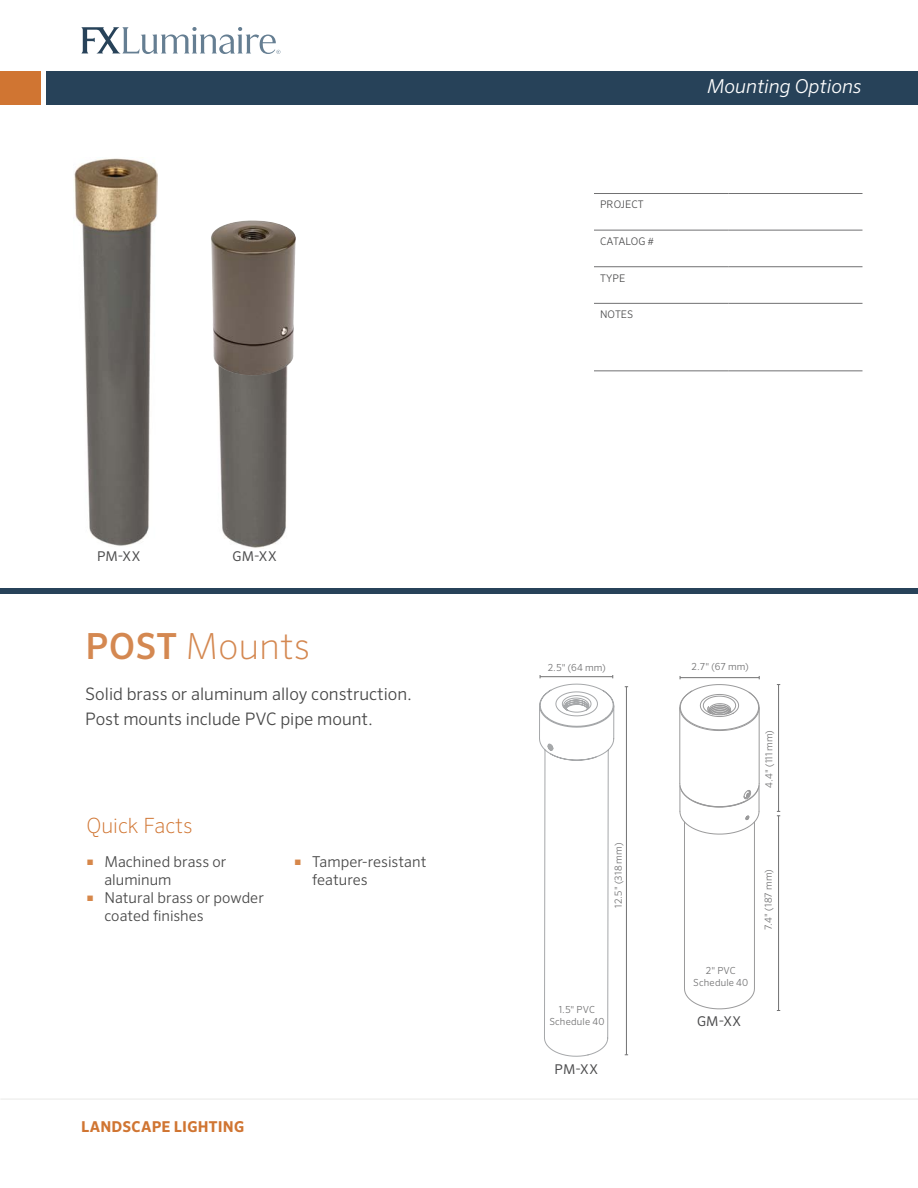
<style>
.page{position:relative;width:918px;height:1188px;background:#fff}
.page>*{position:absolute;margin:0;border:0;box-sizing:border-box;transform-origin:0 0}
.t1{font:200 36px "Sero Pro";letter-spacing:.01em;color:#d48851}
.t2{font:200 21px "Sero Pro";color:#d07532}
.t3{font:italic 300 19.2px "Sero Pro";color:#fff}
.t4{font:300 17.25px/24.8px "Sero Pro";color:#474747}
.t5{font:300 15px/18px "Sero Pro";color:#474747}
.t6{font:700 15px "Sero Pro";letter-spacing:.015em;color:#d07532}
.t7{font:13.5px "Sero Pro";letter-spacing:.03em;color:#4c4c4d}
.t8{font:300 10.5px "Sero Pro";letter-spacing:.01em;color:#4c4c4d}
.t9{font:300 10.5px "Sero Pro";letter-spacing:-.015em;color:#4c4c4d}
.t10{font:300 9.75px/11.7px "Sero Pro";letter-spacing:.02em;color:#717172;text-align:center}
.s1{font-weight:500}
.s2{font-size:7.5px;color:#d6874a}
</style>
<div class="page">
<svg style="left:81px;top:27px;width:199px;height:27px"></svg>
<div style="left:0;top:71px;width:41px;height:33px;background:#d07532"></div>
<div style="left:46px;top:71px;width:872px;height:33px;background:#274259"></div>
<hr style="left:594px;top:193px;width:134px;height:1px;background:#717172">
<hr style="left:728px;top:193px;width:134px;height:1px;background:#717172">
<hr style="left:594px;top:230px;width:134px;height:1px;background:#717172">
<hr style="left:728px;top:230px;width:134px;height:1px;background:#717172">
<hr style="left:594px;top:266px;width:134px;height:1px;background:#717172">
<hr style="left:728px;top:266px;width:134px;height:1px;background:#717172">
<hr style="left:594px;top:303px;width:134px;height:1px;background:#717172">
<hr style="left:728px;top:303px;width:134px;height:1px;background:#717172">
<hr style="left:594px;top:371px;width:134px;height:1px;background:#717172">
<hr style="left:728px;top:371px;width:134px;height:1px;background:#717172">
<hr style="left:0;top:1098px;width:918px;height:2px;background:#f1f0ef">
<div style="left:0;top:589px;width:918px;height:5px;background:#274259"></div>
<img style="left:218px;top:375px;width:70px;height:173px">
<img style="left:74px;top:158px;width:83px;height:388px">
<svg style="left:539px;top:684px;width:75px;height:373px"></svg>
<hr style="left:626px;top:687px;width:1px;height:368px;background:#717172">
<hr style="left:540px;top:676px;width:73px;height:1px;background:#717172">
<hr style="left:679px;top:708px;width:1px;height:76px;background:#9a9a9b">
<hr style="left:759px;top:708px;width:1px;height:76px;background:#9a9a9b">
<hr style="left:754px;top:822px;width:1px;height:167px;background:#9a9a9b">
<hr style="left:684px;top:822px;width:1px;height:167px;background:#9a9a9b">
<svg style="left:679px;top:783px;width:81px;height:52px"></svg>
<svg style="left:684px;top:989px;width:71px;height:21px"></svg>
<svg style="left:679px;top:676px;width:81px;height:55px"></svg>
<hr style="left:778px;top:685px;width:1px;height:126px;background:#717172">
<hr style="left:778px;top:816px;width:1px;height:195px;background:#717172">
<img style="left:211px;top:220px;width:85px;height:155px">
<h3 class="t7" style="left:97px;top:548px;width:45px">PM-XX</h3>
<h3 class="t7" style="left:233px;top:548px;width:46px">GM-XX</h3>
<h1 class="t1" style="left:85px;top:625px;width:226px"><span class="s1">POST</span> Mounts</h1>
<h3 class="t4" style="left:85px;top:682px;width:328px">Solid brass or aluminum alloy construction.<br>Post mounts include PVC pipe mount.</h3>
<h2 class="t2" style="left:86px;top:813px;width:108px">Quick Facts</h2>
<h3 class="t5" style="left:104px;top:852px;width:124px;text-indent:-18px"><span class="s2">■</span> Machined brass or aluminum</h3>
<h3 class="t5" style="left:104px;top:888px;width:161px;text-indent:-18px"><span class="s2">■</span> Natural brass or powder coated finishes</h3>
<h3 class="t5" style="left:312px;top:852px;width:116px;text-indent:-18px"><span class="s2">■</span> Tamper-resistant features</h3>
<h3 class="t6" style="left:81px;top:1118px;width:165px">LANDSCAPE LIGHTING</h3>
<p class="t8" style="left:600px;top:198px;width:45px">PROJECT</p>
<p class="t9" style="left:600px;top:235px;width:55px">CATALOG #</p>
<p class="t8" style="left:600px;top:272px;width:27px">TYPE</p>
<p class="t8" style="left:600px;top:308px;width:35px">NOTES</p>
<h3 class="t3" style="left:707px;top:74px;width:156px">Mounting Options</h3>
<p class="t10" style="left:548px;top:662px;width:59px">2.5" (64 mm)</p>
<p class="t10" style="left:692px;top:660px;width:59px">2.7" (67 mm)</p>
<p class="t10" style="left:612px;top:908px;width:66px;rotate:-90deg">12.5" (318 mm)</p>
<p class="t10" style="left:549px;top:1004px;width:57px">1.5" PVC<br>Schedule 40</p>
<h3 class="t7" style="left:555px;top:1061px;width:45px">PM-XX</h3>
<p class="t10" style="left:763px;top:788px;width:59px;rotate:-90deg">4.4" (111 mm)</p>
<p class="t10" style="left:693px;top:965px;width:57px">2" PVC<br>Schedule 40</p>
<h3 class="t7" style="left:697px;top:1013px;width:46px">GM-XX</h3>
<p class="t10" style="left:762px;top:930px;width:62px;rotate:-90deg">7.4" (187 mm)</p>
</div>
